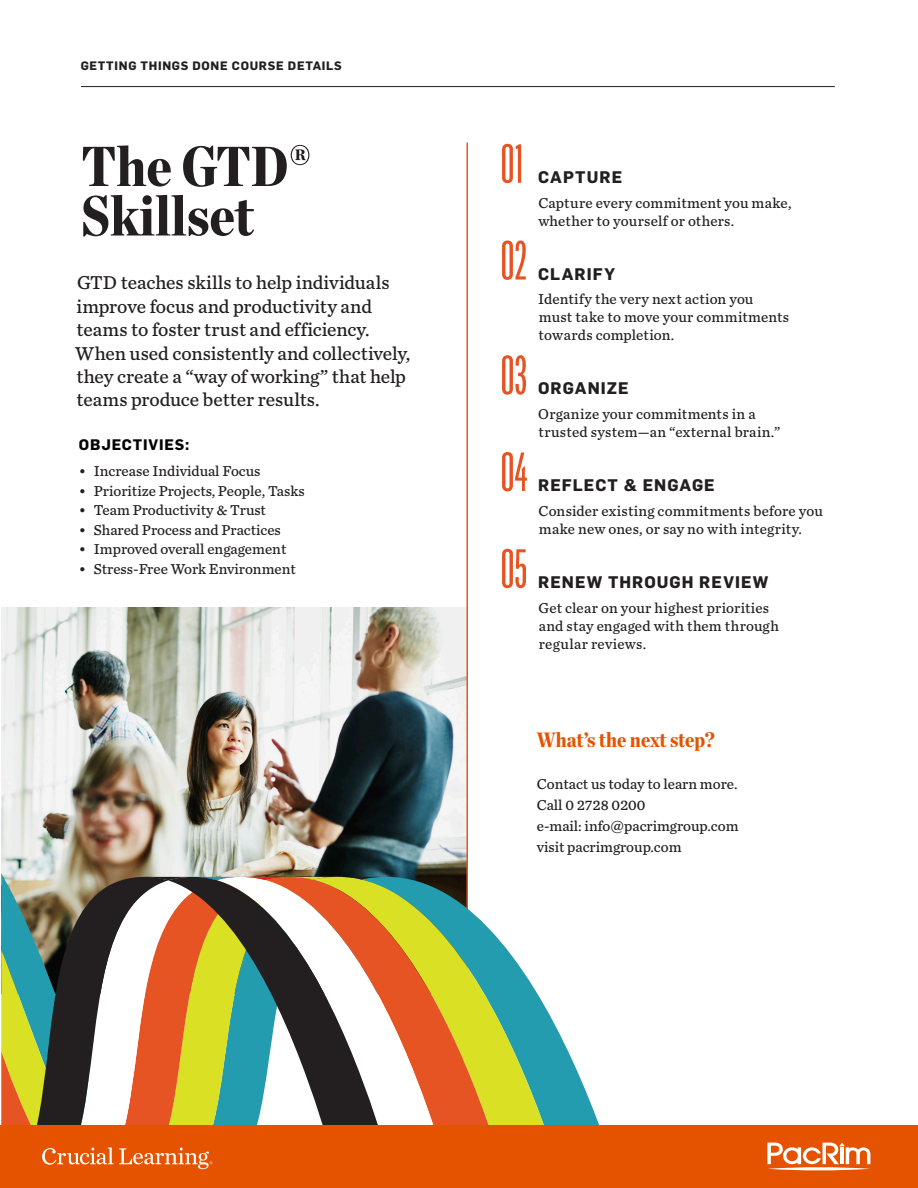
<style>
.page{position:relative;width:918px;height:1188px;background:#fff}
.page>*{position:absolute;margin:0;border:0;box-sizing:border-box;transform-origin:0 0}
.Chronicle_Headline_2{font:900 57px/49.5px "Chronicle Deck Cond";color:#231f20}
.Subhead__Flama_Bold{font:54px "Flama Ultracondensed Basic";color:#e75424}
.Chronicle_Subhead_2{font:900 21px "Chronicle Deck Cond";color:#e55300}
.Large_Paragraph{font:19.5px/23.4px "Chronicle Text G4";color:#231f20}
.Subhead__Flama_Bold-2{font:700 16.5px "Flama";letter-spacing:.06em;color:#231f20}
.Small_Paragraph{font:15px/18px "Chronicle Text G4";color:#231f20}
.Small_Paragraph-2{font:15px/18px "Chronicle Text G4";letter-spacing:.02em;color:#231f20}
.Flama_Subhead{font:700 15px "Flama";letter-spacing:.06em;color:#040503}
.Flama_Header{font:700 12px "Flama";letter-spacing:.06em;color:#231f20}
</style>
<div class="page">
<hr style="left:81px;top:86px;width:754px;height:1px;background:#231f20">
<img style="left:1px;top:608px;width:465px;height:254px">
<hr style="left:466px;top:142px;width:2px;height:908px;background:#e75424">
<svg style="left:534px;top:988px;width:57px;height:137px;fill:#239caf"></svg>
<svg style="left:477px;top:917px;width:57px;height:208px"></svg>
<svg style="left:420px;top:862px;width:57px;height:263px;background:#af9346"></svg>
<svg style="left:1px;top:862px;width:419px;height:263px"></svg>
<div style="left:0;top:1125px;width:918px;height:63px;background:#e55300"></div>
<svg style="left:767px;top:1143px;width:104px;height:28px"></svg>
<svg style="left:42px;top:1148px;width:71px;height:17px"></svg>
<svg style="left:119px;top:1148px;width:93px;height:21px"></svg>
<p class="Flama_Header" style="left:81px;top:57px;width:263px">GETTING THINGS DONE COURSE DETAILS</p>
<p class="Chronicle_Headline_2" style="left:81px;top:138px;width:232px">The GTD®<br>Skillset</p>
<p class="Subhead__Flama_Bold" style="left:501px;top:131px;width:25px">01</p>
<p class="Large_Paragraph" style="left:75px;top:270px;width:337px">GTD teaches skills to help individuals improve focus and productivity and teams to foster trust and efficiency.<br>When used consistently and collectively, they create a “way of working” that help teams produce better results.</p>
<p class="Flama_Subhead" style="left:79px;top:434px;width:112px">OBJECTIVIES:</p>
<p class="Small_Paragraph" style="left:79px;top:461px;width:183px">• Increase Individual Focus</p>
<p class="Small_Paragraph" style="left:79px;top:481px;width:227px">• Prioritize Projects, People, Tasks</p>
<p class="Small_Paragraph" style="left:79px;top:500px;width:189px">• Team Productivity &amp; Trust</p>
<p class="Small_Paragraph" style="left:79px;top:520px;width:204px">• Shared Process and Practices</p>
<p class="Small_Paragraph" style="left:79px;top:539px;width:209px">• Improved overall engagement</p>
<p class="Small_Paragraph" style="left:79px;top:559px;width:219px">• Stress-Free Work Environment</p>
<p class="Subhead__Flama_Bold" style="left:501px;top:228px;width:28px">02</p>
<p class="Subhead__Flama_Bold" style="left:501px;top:342px;width:28px">03</p>
<p class="Subhead__Flama_Bold" style="left:501px;top:439px;width:28px">04</p>
<p class="Subhead__Flama_Bold" style="left:501px;top:536px;width:28px">05</p>
<p class="Subhead__Flama_Bold-2" style="left:538px;top:165px;width:86px">CAPTURE</p>
<p class="Small_Paragraph" style="left:538px;top:193px;width:255px">Capture every commitment you make, whether to yourself or others.</p>
<p class="Subhead__Flama_Bold-2" style="left:538px;top:262px;width:78px">CLARIFY</p>
<p class="Small_Paragraph" style="left:538px;top:289px;width:252px">Identify the very next action you must take to move your commitments towards completion.</p>
<p class="Subhead__Flama_Bold-2" style="left:538px;top:376px;width:92px">ORGANIZE</p>
<p class="Small_Paragraph-2" style="left:538px;top:404px;width:244px">Organize your commitments in a trusted system—an “external brain.”</p>
<p class="Subhead__Flama_Bold-2" style="left:538px;top:473px;width:178px">REFLECT &amp; ENGAGE</p>
<p class="Small_Paragraph" style="left:538px;top:501px;width:286px">Consider existing commitments before you make new ones, or say no with integrity.</p>
<p class="Subhead__Flama_Bold-2" style="left:538px;top:570px;width:232px">RENEW THROUGH REVIEW</p>
<p class="Small_Paragraph-2" style="left:538px;top:598px;width:242px">Get clear on your highest priorities and stay engaged with them through regular reviews.</p>
<p class="Chronicle_Subhead_2" style="left:537px;top:723px;width:180px">What’s the next step?</p>
<p class="Small_Paragraph" style="left:537px;top:775px;width:202px">Contact us today to learn more.</p>
<p class="Small_Paragraph" style="left:537px;top:796px;width:110px">Call 0 2728 0200</p>
<p class="Small_Paragraph" style="left:537px;top:817px;width:203px">e-mail: info@pacrimgroup.com</p>
<p class="Small_Paragraph" style="left:537px;top:838px;width:146px">visit pacrimgroup.com</p>
</div>
